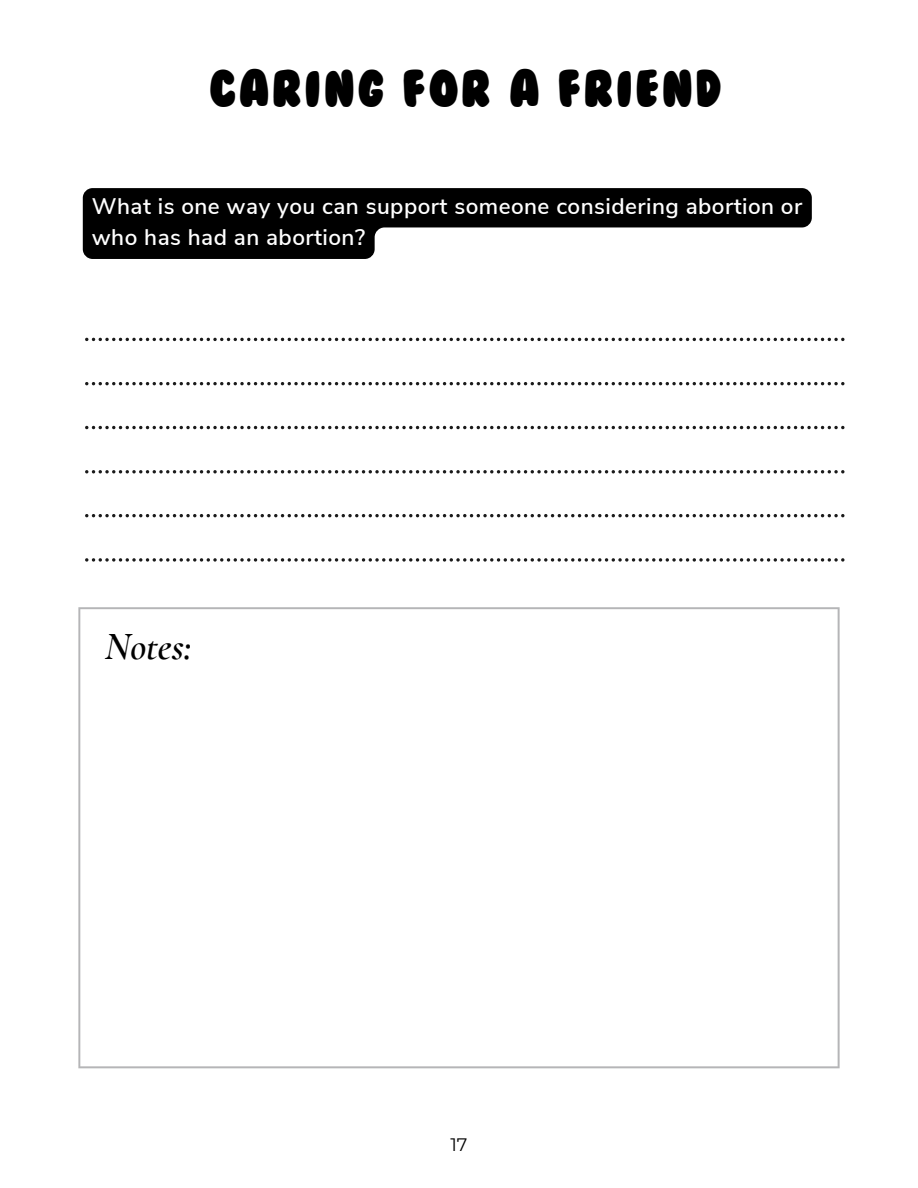
<style>
.page{position:relative;width:918px;height:1188px;background:#fff}
.page>*{position:absolute;margin:0;border:0;box-sizing:border-box;transform-origin:0 0}
.t1{font:48px "Bubble Gum";letter-spacing:.05em;color:#000}
.t2{font:italic 600 39px "Cormorant Garamond";color:#000}
.t3{font:600 22.5px/31.5px "Nunito Sans";letter-spacing:.02em;color:#fff}
.t4{font:18px "Montserrat";color:#000}
</style>
<div class="page">
<svg style="left:78px;top:607px;width:762px;height:461px"></svg>
<svg style="left:83px;top:188px;width:729px;height:71px;fill:#000"></svg>
<svg style="left:85px;top:338px;width:760px;height:3px"></svg>
<svg style="left:85px;top:382px;width:760px;height:3px"></svg>
<svg style="left:85px;top:426px;width:760px;height:3px"></svg>
<svg style="left:85px;top:470px;width:760px;height:3px"></svg>
<svg style="left:85px;top:514px;width:760px;height:3px"></svg>
<svg style="left:85px;top:558px;width:760px;height:4px"></svg>
<h2 class="t1" style="left:209px;top:65px;width:515px">CARING FOR A FRIEND</h2>
<p class="t3" style="left:92px;top:191px;width:712px">What is one way you can support someone considering abortion or who has had an abortion?</p>
<h1 class="t2" style="left:105px;top:623px;width:88px">Notes:</h1>
<p class="t4" style="left:450px;top:1133px;width:19px">17</p>
</div>
